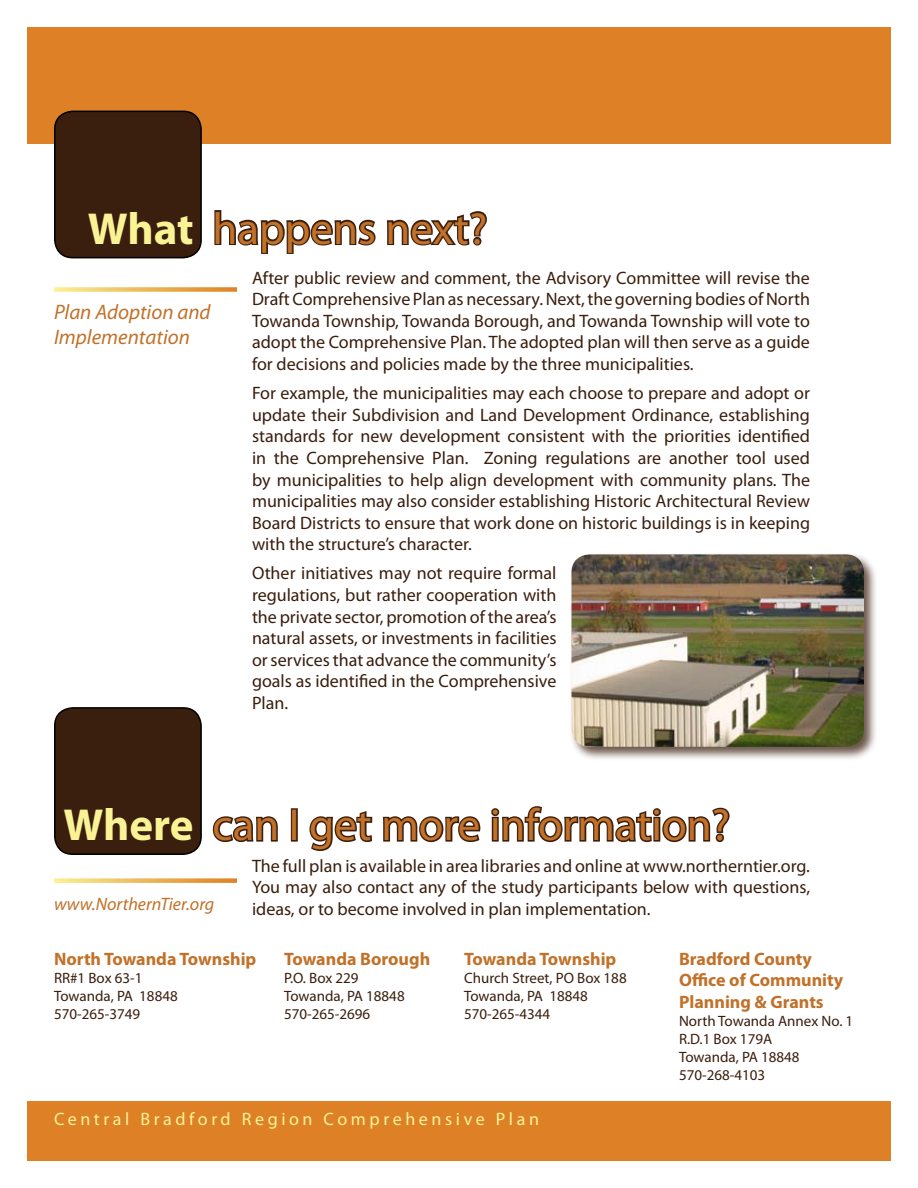
<style>
.page{position:relative;width:918px;height:1188px;background:#fff}
.page>*{position:absolute;margin:0;border:0;box-sizing:border-box;transform-origin:0 0}
.t1{font:45px "Myriad Pro";color:#c17129}
.t2{font:italic 21px/25.2px "Myriad Pro";color:#c17129}
.t3{font:18px/21.6px "Myriad Pro";color:#3a1e0e;text-align:justify}
.t4{font:700 18px/21.6px "Myriad Pro";color:#c17129}
.t5{font:18px "Myriad Pro";letter-spacing:.2em;color:#faf395}
.t6{font:italic 18px "Myriad Pro";color:#c17129}
.t7{font:15px/18px "Myriad Pro";color:#3a1e0e}
.s1{font-weight:700;color:#faf395}
</style>
<div class="page">
<div style="left:27px;top:1101px;width:864px;height:60px;background:#de8126"></div>
<div style="left:27px;top:27px;width:864px;height:116px;background:#de8126"></div>
<div style="left:55px;top:111px;width:146px;height:147px;background:#3a1e0e;border-radius:18px"></div>
<div style="left:54px;top:111px;width:148px;height:147px;border:2px solid #000;border-radius:18px"></div>
<svg style="left:214px;top:210px;width:162px;height:44px"></svg>
<svg style="left:386px;top:211px;width:101px;height:35px"></svg>
<div style="left:55px;top:708px;width:146px;height:146px;background:#3a1e0e;border-radius:18px"></div>
<div style="left:54px;top:707px;width:148px;height:148px;border:2px solid #000;border-radius:18px"></div>
<svg style="left:212px;top:816px;width:66px;height:27px"></svg>
<div style="left:291px;top:808px;width:7px;height:34px;border:3px solid #3a1e0e"></div>
<svg style="left:309px;top:811px;width:64px;height:40px"></svg>
<svg style="left:383px;top:816px;width:98px;height:27px"></svg>
<svg style="left:491px;top:806px;width:239px;height:37px"></svg>
<div style="left:569px;top:552px;width:316px;height:215px;background:#3a1e0e;opacity:.75"></div>
<img style="left:572px;top:554px;width:292px;height:193px">
<svg style="left:54px;top:287px;width:183px;height:5px"></svg>
<svg style="left:54px;top:878px;width:183px;height:5px"></svg>
<h1 class="t1" style="left:88px;top:204px;width:401px"><span class="s1">What</span> happens next?</h1>
<p class="t2" style="left:54px;top:299px;width:158px">Plan Adoption and<br>Implementation</p>
<p class="t3" style="left:252px;top:267px;width:560px">After public review and comment, the Advisory Committee will revise the Draft Comprehensive Plan as necessary. Next, the governing bodies of North Towanda Township, Towanda Borough, and Towanda Township will vote to adopt the Comprehensive Plan. The adopted plan will then serve as a guide for decisions and policies made by the three municipalities.</p>
<p class="t3" style="left:252px;top:383px;width:560px">For example, the municipalities may each choose to prepare and adopt or update their Subdivision and Land Development Ordinance, establishing standards for new development consistent with the priorities identified in the Comprehensive Plan. Zoning regulations are another tool used by municipalities to help align development with community plans. The municipalities may also consider establishing Historic Architectural Review Board Districts to ensure that work done on historic buildings is in keeping with the structure’s character.</p>
<p class="t3" style="left:252px;top:563px;width:306px">Other initiatives may not require formal regulations, but rather cooperation with the private sector, promotion of the area’s natural assets, or investments in facilities or services that advance the community’s goals as identified in the Comprehensive Plan.</p>
<h1 class="t1" style="left:63px;top:800px;width:668px"><span class="s1">Where</span> can I get more information?</h1>
<p class="t6" style="left:54px;top:893px;width:162px">www.NorthernTier.org</p>
<p class="t3" style="left:252px;top:855px;width:560px">The full plan is available in area libraries and online at www.northerntier.org.<br>You may also contact any of the study participants below with questions, ideas, or to become involved in plan implementation.</p>
<p class="t4" style="left:54px;top:948px;width:204px">North Towanda Township</p>
<p class="t7" style="left:54px;top:969px;width:125px">RR#1 Box 63-1<br>Towanda, PA 18848<br>570-265-3749</p>
<p class="t4" style="left:284px;top:948px;width:148px">Towanda Borough</p>
<p class="t7" style="left:284px;top:969px;width:122px">P.O. Box 229<br>Towanda, PA 18848<br>570-265-2696</p>
<p class="t4" style="left:464px;top:948px;width:154px">Towanda Township</p>
<p class="t7" style="left:464px;top:969px;width:164px">Church Street, PO Box 188<br>Towanda, PA 18848<br>570-265-4344</p>
<p class="t4" style="left:679px;top:948px;width:166px">Bradford County<br>Office of Community<br>Planning &amp; Grants</p>
<p class="t7" style="left:679px;top:1012px;width:176px">North Towanda Annex No. 1<br>R.D.1 Box 179A<br>Towanda, PA 18848<br>570-268-4103</p>
<p class="t5" style="left:54px;top:1110px;width:487px">Central Bradford Region Comprehensive Plan</p>
</div>
